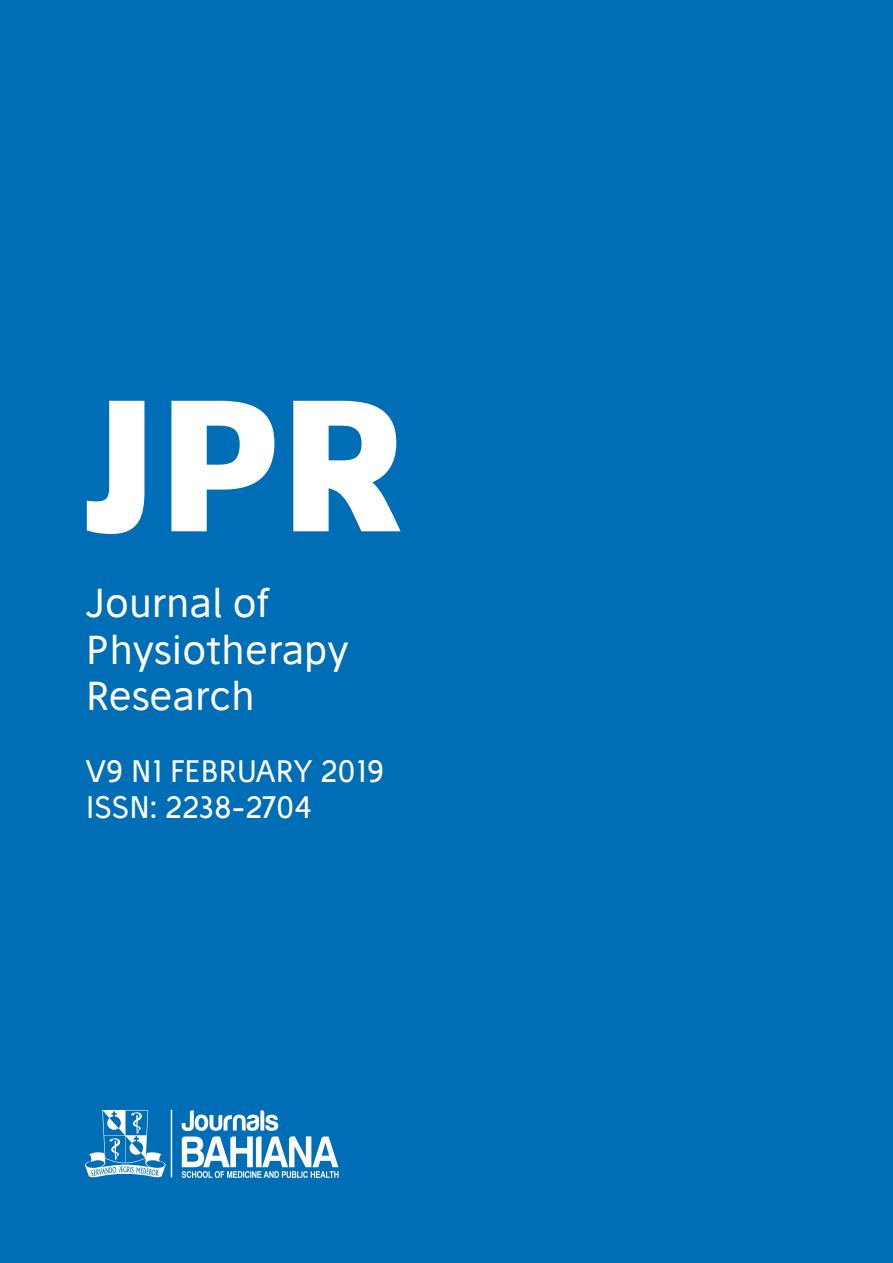
<style>
.page{position:relative;width:893px;height:1263px;background:#006eb7}
.page>*{position:absolute;margin:0;border:0;box-sizing:border-box;transform-origin:0 0}
.t1{font:700 180px "Stilu";color:#fff}
.t2{font:39px/46.8px "Stilu";color:#fff}
.t3{font:30px/36px "Stilu";color:#fff}
</style>
<div class="page">
<hr style="left:171px;top:1110px;width:1px;height:67px;background:#fff">
<svg style="left:182px;top:1110px;width:157px;height:68px"></svg>
<svg style="left:85px;top:1109px;width:81px;height:69px"></svg>
<h1 class="t1" style="left:85px;top:345px;width:322px">JPR</h1>
<p class="t2" style="left:86px;top:579px;width:264px">Journal of<br>Physiotherapy<br>Research</p>
<p class="t3" style="left:86px;top:753px;width:301px">V9 N1 FEBRUARY 2019<br>ISSN: 2238-2704</p>
</div>
